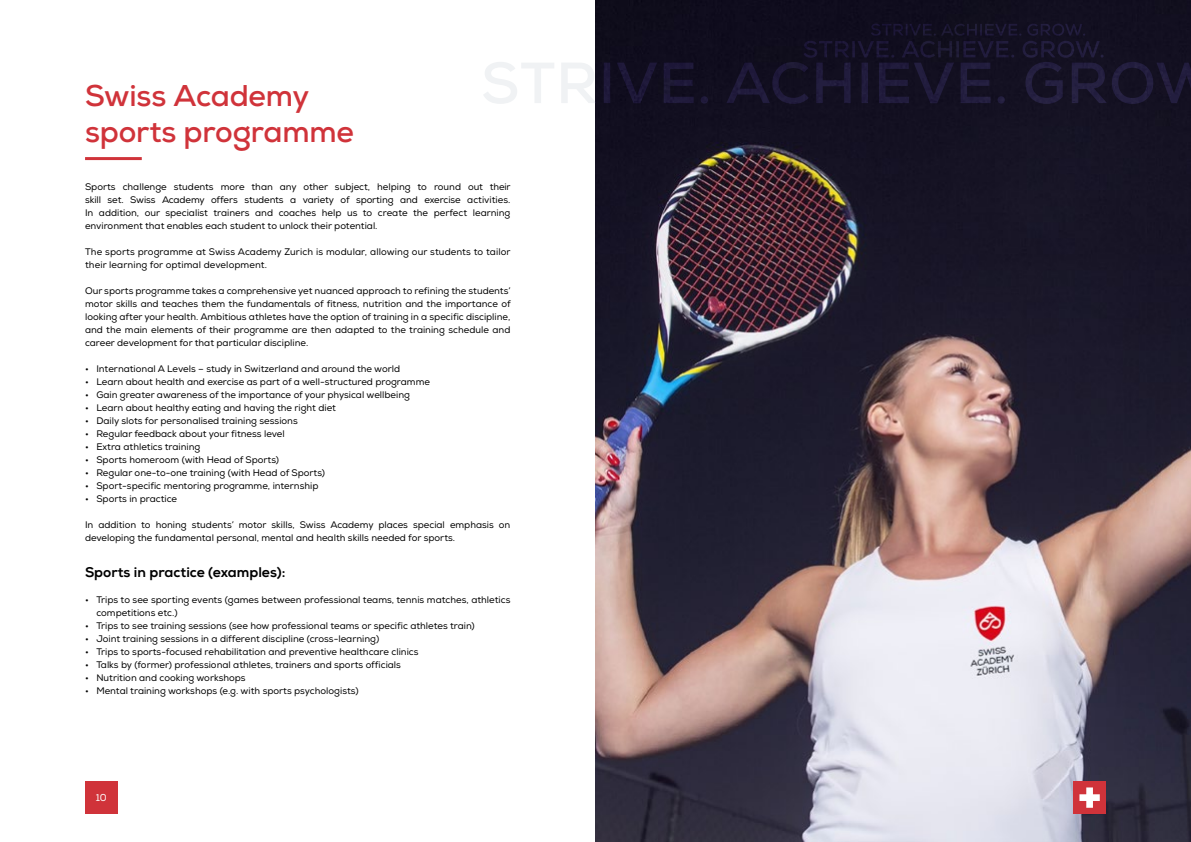
<style>
.page{position:relative;width:1191px;height:842px;background:#fff}
.page>*{position:absolute;margin:0;border:0;box-sizing:border-box;transform-origin:0 0}
.t1{font:700 30px "Nexa";letter-spacing:-.005em;color:#d0333a}
.t2{font:14px "Nexa X Bold";color:#000}
.t3{font:10px "Nexa";color:#fff}
.t4{font:9.5px/13px "Nexa";color:#000}
</style>
<div class="page">
<img style="left:595px;top:0;width:596px;height:842px">
<svg style="left:484px;top:24px;width:707px;height:80px"></svg>
<hr style="left:85px;top:157px;width:57px;height:3px;background:#d0333a">
<div style="left:85px;top:781px;width:33px;height:33px;background:#d0333a"></div>
<div style="left:1073px;top:781px;width:33px;height:33px;background:#d0333a"></div>
<svg style="left:1079px;top:787px;width:20px;height:21px"></svg>
<p class="t1" style="left:85px;top:76px;width:225px">Swiss Academy</p>
<p class="t1" style="left:85px;top:112px;width:270px">sports programme</p>
<p class="t4" style="left:85px;top:181px;width:427px;text-align:justify">Sports challenge students more than any other subject, helping to round out their skill set. Swiss Academy offers students a variety of sporting and exercise activities.<br>In addition, our specialist trainers and coaches help us to create the perfect learning environment that enables each student to unlock their potential.</p>
<p class="t4" style="left:85px;top:246px;width:427px">The sports programme at Swiss Academy Zurich is modular, allowing our students to tailor their learning for optimal development.</p>
<p class="t4" style="left:85px;top:285px;width:427px;text-align:justify">Our sports programme takes a comprehensive yet nuanced approach to refining the students’ motor skills and teaches them the fundamentals of fitness, nutrition and the importance of looking after your health. Ambitious athletes have the option of training in a specific discipline, and the main elements of their programme are then adapted to the training schedule and career development for that particular discipline.</p>
<p class="t4" style="left:85px;top:363px;width:317px">• International A Levels – study in Switzerland and around the world</p>
<p class="t4" style="left:85px;top:376px;width:346px">• Learn about health and exercise as part of a well-structured programme</p>
<p class="t4" style="left:85px;top:389px;width:326px">• Gain greater awareness of the importance of your physical wellbeing</p>
<p class="t4" style="left:85px;top:402px;width:252px">• Learn about healthy eating and having the right diet</p>
<p class="t4" style="left:85px;top:415px;width:214px">• Daily slots for personalised training sessions</p>
<p class="t4" style="left:85px;top:428px;width:201px">• Regular feedback about your fitness level</p>
<p class="t4" style="left:85px;top:441px;width:117px">• Extra athletics training</p>
<p class="t4" style="left:85px;top:454px;width:195px">• Sports homeroom (with Head of Sports)</p>
<p class="t4" style="left:85px;top:467px;width:241px">• Regular one-to-one training (with Head of Sports)</p>
<p class="t4" style="left:85px;top:480px;width:235px">• Sport-specific mentoring programme, internship</p>
<p class="t4" style="left:85px;top:493px;width:94px">• Sports in practice</p>
<p class="t4" style="left:85px;top:519px;width:427px">In addition to honing students’ motor skills, Swiss Academy places special emphasis on developing the fundamental personal, mental and health skills needed for sports.</p>
<p class="t2" style="left:85px;top:563px;width:202px">Sports in practice (examples):</p>
<p class="t4" style="left:96px;top:593px;width:415px;text-indent:-11px">• Trips to see sporting events (games between professional teams, tennis matches, athletics competitions etc.)</p>
<p class="t4" style="left:85px;top:619px;width:391px">• Trips to see training sessions (see how professional teams or specific athletes train)</p>
<p class="t4" style="left:85px;top:632px;width:296px">• Joint training sessions in a different discipline (cross-learning)</p>
<p class="t4" style="left:85px;top:645px;width:335px">• Trips to sports-focused rehabilitation and preventive healthcare clinics</p>
<p class="t4" style="left:85px;top:658px;width:317px">• Talks by (former) professional athletes, trainers and sports officials</p>
<p class="t4" style="left:85px;top:671px;width:162px">• Nutrition and cooking workshops</p>
<p class="t4" style="left:85px;top:684px;width:275px">• Mental training workshops (e.g. with sports psychologists)</p>
<p class="t3" style="left:96px;top:791px;width:13px">10</p>
</div>
